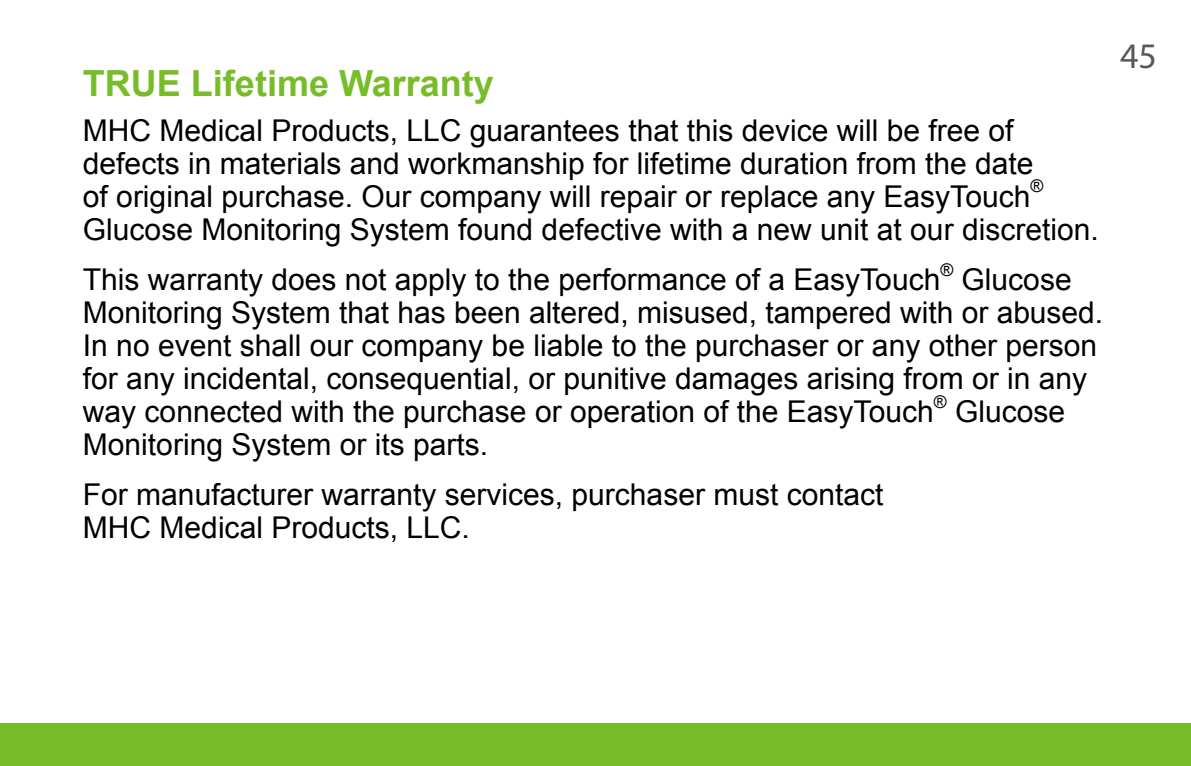
<style>
.page{position:relative;width:1191px;height:766px;background:#fff}
.page>*{position:absolute;margin:0;border:0;box-sizing:border-box;transform-origin:0 0}
.t1{font:700 36px "Arial";color:#79bc29}
.t2{font:36px "Myriad Pro";color:#5a5757}
.t3{font:30px/33px "Arial";color:#000}
.t4{font:17.4px "Arial";color:#000}
</style>
<div class="page">
<div style="left:0;top:723px;width:1191px;height:42px;background:#79bc29"></div>
<p class="t1" style="left:83px;top:59px;width:412px">TRUE Lifetime Warranty</p>
<p class="t3" style="left:83px;top:114px;width:952px">MHC Medical Products, LLC guarantees that this device will be free of defects in materials and workmanship for lifetime duration from the date of original purchase. Our company will repair or replace any EasyTouch</p>
<p class="t4" style="left:1030px;top:175px;width:14px">®</p>
<p class="t3" style="left:83px;top:205px;width:1017px;line-height:50.1px">Glucose Monitoring System found defective with a new unit at our discretion.<br>This warranty does not apply to the performance of a EasyTouch</p>
<p class="t4" style="left:940px;top:258px;width:14px">®</p>
<p class="t3" style="left:83px;top:263px;width:1021px;text-indent:878px">Glucose Monitoring System that has been altered, misused, tampered with or abused.<br>In no event shall our company be liable to the purchaser or any other person for any incidental, consequential, or punitive damages arising from or in any way connected with the purchase or operation of the EasyTouch</p>
<p class="t4" style="left:933px;top:390px;width:14px">®</p>
<p class="t3" style="left:955px;top:395px;width:112px">Glucose</p>
<p class="t3" style="left:83px;top:420px;width:802px;line-height:50.1px">Monitoring System or its parts.<br>For manufacturer warranty services, purchaser must contact</p>
<p class="t3" style="left:83px;top:511px;width:388px">MHC Medical Products, LLC.</p>
<p class="t2" style="left:1120px;top:34px;width:38px">45</p>
</div>
